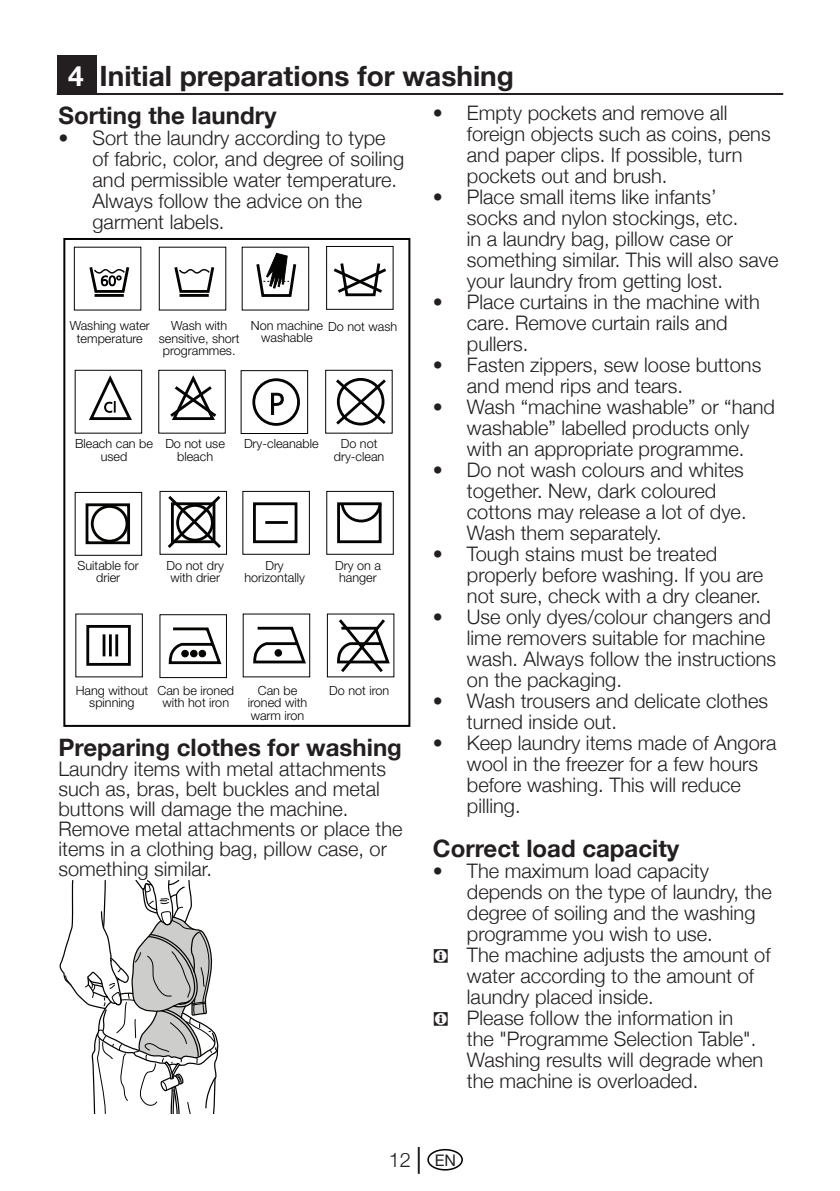
<style>
.page{position:relative;width:840px;height:1191px;background:#fff}
.page>*{position:absolute;margin:0;border:0;box-sizing:border-box;transform-origin:0 0}
.t1{font:700 28px "Helvetica Neue";color:#231f20}
.t2{font:700 24px "Helvetica Neue";color:#231f20}
.t3{font:300 20px/21px "Helvetica Neue";color:#231f20}
.t4{font:300 12.6px/12.6px "Helvetica Neue LT Pro";color:#040503;text-align:center}
.s1{color:#fff}
.s2{font-family:"ZIWARNUN";font-weight:400}
.s3{font-weight:400;font-size:16px}
</style>
<div class="page">
<div style="left:427px;top:1149px;width:35px;height:21px;border:2px solid #040503;border-radius:50%"></div>
<hr style="left:417px;top:1147px;width:2px;height:26px;background:#231f20">
<hr style="left:57px;top:93px;width:725px;height:2px;background:#231f20">
<div style="left:75px;top:492px;width:67px;height:64px;border:1px solid #040503"></div>
<div style="left:86px;top:503px;width:44px;height:41px;border:3px solid #040503"></div>
<div style="left:91px;top:505px;width:37px;height:37px;border:3px solid #040503;border-radius:50%"></div>
<div style="left:159px;top:491px;width:68px;height:64px;border:1px solid #040503"></div>
<svg style="left:168px;top:496px;width:53px;height:52px"></svg>
<div style="left:159px;top:614px;width:68px;height:64px;border:1px solid #040503"></div>
<svg style="left:168px;top:627px;width:54px;height:38px"></svg>
<div style="left:190px;top:650px;width:7px;height:7px;background:#040503;border-radius:50%"></div>
<div style="left:190px;top:650px;width:7px;height:7px;border:1px solid #040503;border-radius:50%"></div>
<div style="left:182px;top:650px;width:6px;height:7px;background:#040503;border-radius:50%"></div>
<div style="left:181px;top:650px;width:7px;height:7px;border:1px solid #040503;border-radius:50%"></div>
<div style="left:199px;top:650px;width:6px;height:7px;background:#040503;border-radius:50%"></div>
<div style="left:199px;top:650px;width:7px;height:7px;border:1px solid #040503;border-radius:50%"></div>
<svg style="left:253px;top:626px;width:53px;height:38px"></svg>
<div style="left:275px;top:649px;width:6px;height:7px;background:#040503;border-radius:50%"></div>
<div style="left:275px;top:649px;width:6px;height:7px;border:1px solid #040503;border-radius:50%"></div>
<div style="left:326px;top:491px;width:67px;height:64px;border:1px solid #040503"></div>
<div style="left:337px;top:502px;width:44px;height:41px;border:3px solid #040503"></div>
<svg style="left:339px;top:502px;width:43px;height:21px"></svg>
<svg style="left:337px;top:619px;width:53px;height:53px"></svg>
<div style="left:158px;top:370px;width:68px;height:63px;border:1px solid #040503"></div>
<svg style="left:170px;top:375px;width:47px;height:45px"></svg>
<div style="left:75px;top:370px;width:67px;height:63px;border:1px solid #040503"></div>
<svg style="left:89px;top:375px;width:43px;height:45px"></svg>
<svg style="left:256px;top:253px;width:41px;height:44px"></svg>
<div style="left:86px;top:625px;width:45px;height:41px;border:3px solid #040503"></div>
<hr style="left:109px;top:634px;width:3px;height:22px;background:#040503">
<hr style="left:103px;top:634px;width:2px;height:22px;background:#040503">
<hr style="left:115px;top:634px;width:3px;height:22px;background:#040503">
<div style="left:325px;top:370px;width:67px;height:63px;border:1px solid #040503"></div>
<svg style="left:336px;top:378px;width:50px;height:48px"></svg>
<div style="left:242px;top:491px;width:68px;height:64px;border:1px solid #040503"></div>
<div style="left:253px;top:502px;width:44px;height:41px;border:3px solid #040503"></div>
<hr style="left:265px;top:521px;width:23px;height:3px;background:#040503">
<div style="left:326px;top:246px;width:67px;height:64px;border:1px solid #040503"></div>
<svg style="left:333px;top:263px;width:53px;height:34px"></svg>
<div style="left:240px;top:370px;width:68px;height:64px;border:1px solid #040503"></div>
<div style="left:252px;top:378px;width:48px;height:48px;border:3px solid #040503;border-radius:50%"></div>
<svg style="left:271px;top:392px;width:13px;height:23px"></svg>
<svg style="left:174px;top:267px;width:41px;height:26px"></svg>
<hr style="left:179px;top:294px;width:30px;height:3px;background:#040503">
<svg style="left:89px;top:267px;width:41px;height:26px"></svg>
<hr style="left:94px;top:294px;width:30px;height:3px;background:#040503">
<div style="left:63px;top:238px;width:347px;height:489px;border:2px solid #040503"></div>
<svg style="left:59px;top:879px;width:160px;height:234px"></svg>
<div style="left:57px;top:55px;width:39px;height:40px;background:#231f20"></div>
<h1 class="t1" style="left:68px;top:59px;width:447px"><span class="s1">4</span> Initial preparations for washing</h1>
<p class="t2" style="left:58px;top:101px;width:219px">Sorting the laundry</p>
<p class="t3" style="left:92px;top:127px;width:313px;text-indent:-34px">• Sort the laundry according to type of fabric, color, and degree of soiling and permissible water temperature.<br>Always follow the advice on the garment labels.</p>
<p class="t4" style="left:70px;top:319px;width:82px">Washing water temperature</p>
<p class="t4" style="left:159px;top:319px;width:82px">Wash with sensitive, short programmes.</p>
<p class="t4" style="left:251px;top:318px;width:74px">Non machine washable</p>
<p class="t4" style="left:328px;top:320px;width:70px">Do not wash</p>
<p class="t4" style="left:75px;top:437px;width:79px">Bleach can be used</p>
<p class="t4" style="left:165px;top:437px;width:61px">Do not use bleach</p>
<p class="t4" style="left:244px;top:437px;width:76px">Dry-cleanable</p>
<p class="t4" style="left:334px;top:437px;width:52px">Do not dry-clean</p>
<p class="t4" style="left:77px;top:558px;width:63px">Suitable for drier</p>
<p class="t4" style="left:166px;top:558px;width:59px;text-align:left">Do not dry with drier</p>
<p class="t4" style="left:244px;top:558px;width:62px">Dry horizontally</p>
<p class="t4" style="left:335px;top:558px;width:47px">Dry on a hanger</p>
<p class="t4" style="left:76px;top:683px;width:74px">Hang without spinning</p>
<p class="t4" style="left:157px;top:683px;width:78px">Can be ironed with hot iron</p>
<p class="t4" style="left:248px;top:683px;width:61px">Can be ironed with warm iron</p>
<p class="t4" style="left:329px;top:683px;width:61px">Do not iron</p>
<p class="t2" style="left:58px;top:732px;width:345px">Preparing clothes for washing</p>
<p class="t3" style="left:58px;top:758px;width:345px;line-height:20px">Laundry items with metal attachments such as, bras, belt buckles and metal buttons will damage the machine.<br>Remove metal attachments or place the items in a clothing bag, pillow case, or something similar.</p>
<p class="t3" style="left:466px;top:102px;width:305px;text-indent:-34px">• Empty pockets and remove all foreign objects such as coins, pens and paper clips. If possible, turn pockets out and brush.</p>
<p class="t3" style="left:466px;top:186px;width:313px;text-indent:-34px">• Place small items like infants’<br>socks and nylon stockings, etc.<br>in a laundry bag, pillow case or something similar. This will also save your laundry from getting lost.</p>
<p class="t3" style="left:466px;top:291px;width:294px;text-indent:-34px">• Place curtains in the machine with care. Remove curtain rails and pullers.</p>
<p class="t3" style="left:466px;top:354px;width:296px;text-indent:-34px">• Fasten zippers, sew loose buttons and mend rips and tears.</p>
<p class="t3" style="left:432px;top:396px;width:343px;text-align:center">• Wash “machine washable” or “hand washable” labelled products only<br>with an appropriate programme.</p>
<p class="t3" style="left:466px;top:459px;width:281px;text-indent:-34px">• Do not wash colours and whites together. New, dark coloured cottons may release a lot of dye.<br>Wash them separately.</p>
<p class="t3" style="left:466px;top:543px;width:298px;text-indent:-34px">• Tough stains must be treated properly before washing. If you are not sure, check with a dry cleaner.</p>
<p class="t3" style="left:466px;top:606px;width:310px;text-indent:-34px">• Use only dyes/colour changers and lime removers suitable for machine wash. Always follow the instructions on the packaging.</p>
<p class="t3" style="left:466px;top:690px;width:302px;text-indent:-34px">• Wash trousers and delicate clothes turned inside out.</p>
<p class="t3" style="left:466px;top:732px;width:311px;text-indent:-34px">• Keep laundry items made of Angora wool in the freezer for a few hours before washing. This will reduce pilling.</p>
<p class="t2" style="left:432px;top:834px;width:248px">Correct load capacity</p>
<p class="t3" style="left:432px;top:860px;width:277px">• The maximum load capacity</p>
<p class="t3" style="left:466px;top:881px;width:306px">depends on the type of laundry, the</p>
<p class="t3" style="left:466px;top:902px;width:290px">degree of soiling and the washing</p>
<p class="t3" style="left:466px;top:923px;width:247px">programme you wish to use.</p>
<p class="t3" style="left:432px;top:944px;width:339px"><span class="s2">C</span> The machine adjusts the amount of</p>
<p class="t3" style="left:466px;top:965px;width:288px">water according to the amount of</p>
<p class="t3" style="left:466px;top:986px;width:188px">laundry placed inside.</p>
<p class="t3" style="left:432px;top:1007px;width:301px"><span class="s2">C</span> Please follow the information in</p>
<p class="t3" style="left:466px;top:1028px;width:290px">the "Programme Selection Table".</p>
<p class="t3" style="left:466px;top:1049px;width:297px">Washing results will degrade when</p>
<p class="t3" style="left:466px;top:1070px;width:233px">the machine is overloaded.</p>
<p class="t3" style="left:388px;top:1148px;width:69px">12 <span class="s3">EN</span></p>
</div>
